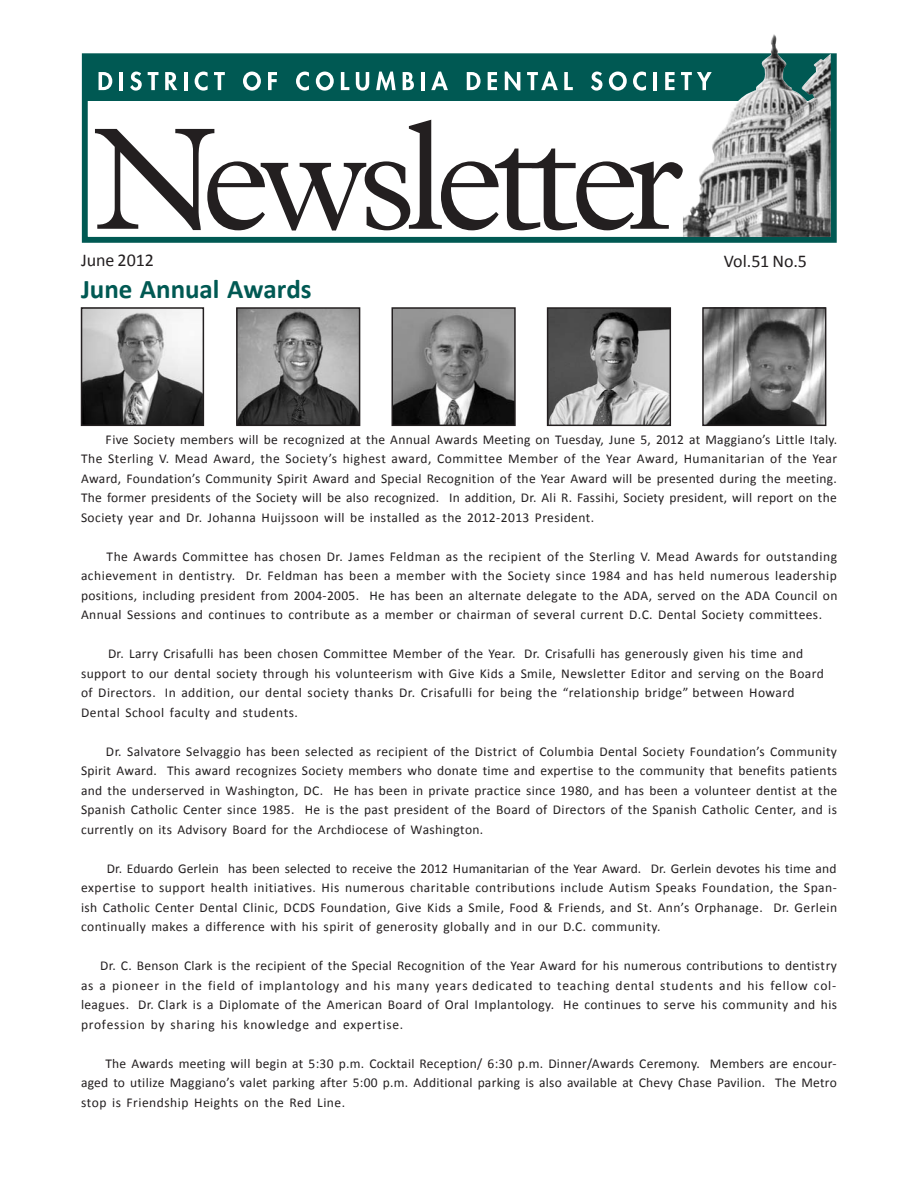
<style>
.page{position:relative;width:918px;height:1188px;background:#fff}
.page>*{position:absolute;margin:0;border:0;box-sizing:border-box;transform-origin:0 0}
.t1{font:700 27px "Calibri";color:#005953}
.t2{font:18px "Calibri";color:#231f20}
.t3{font:13.5px/19.5px "Calibri";letter-spacing:.03em;color:#231f20;text-align:justify}
</style>
<div class="page">
<img style="left:84px;top:310px;width:117px;height:113px">
<div style="left:84px;top:56px;width:751px;height:45px;background:#005953"></div>
<div style="left:82px;top:53px;width:755px;height:190px;border:6px solid #005953"></div>
<img style="left:683px;top:34px;width:148px;height:203px">
<svg style="left:95px;top:120px;width:588px;height:111px"></svg>
<svg style="left:99px;top:72px;width:13px;height:18px"></svg>
<hr style="left:119px;top:72px;width:4px;height:18px;background:#fff">
<svg style="left:130px;top:72px;width:12px;height:19px"></svg>
<svg style="left:148px;top:72px;width:10px;height:18px"></svg>
<svg style="left:165px;top:72px;width:12px;height:18px"></svg>
<hr style="left:184px;top:72px;width:4px;height:18px;background:#fff">
<svg style="left:195px;top:72px;width:13px;height:19px"></svg>
<svg style="left:214px;top:72px;width:11px;height:18px"></svg>
<svg style="left:243px;top:72px;width:18px;height:19px"></svg>
<svg style="left:268px;top:72px;width:9px;height:18px"></svg>
<svg style="left:296px;top:72px;width:13px;height:19px"></svg>
<svg style="left:316px;top:72px;width:18px;height:19px"></svg>
<svg style="left:341px;top:72px;width:8px;height:18px"></svg>
<svg style="left:356px;top:72px;width:13px;height:19px"></svg>
<svg style="left:376px;top:72px;width:20px;height:18px"></svg>
<svg style="left:403px;top:72px;width:11px;height:18px"></svg>
<hr style="left:421px;top:72px;width:4px;height:18px;background:#fff">
<svg style="left:431px;top:72px;width:17px;height:18px"></svg>
<svg style="left:467px;top:72px;width:14px;height:18px"></svg>
<svg style="left:488px;top:72px;width:9px;height:18px"></svg>
<svg style="left:505px;top:72px;width:15px;height:18px"></svg>
<svg style="left:527px;top:72px;width:31px;height:18px"></svg>
<svg style="left:564px;top:72px;width:9px;height:18px"></svg>
<svg style="left:591px;top:72px;width:11px;height:19px"></svg>
<svg style="left:609px;top:72px;width:18px;height:19px"></svg>
<svg style="left:633px;top:72px;width:13px;height:19px"></svg>
<hr style="left:654px;top:72px;width:3px;height:18px;background:#fff">
<svg style="left:665px;top:72px;width:10px;height:18px"></svg>
<svg style="left:681px;top:72px;width:31px;height:18px"></svg>
<img style="left:705px;top:310px;width:118px;height:113px">
<img style="left:239px;top:310px;width:118px;height:113px">
<img style="left:550px;top:310px;width:118px;height:113px">
<img style="left:395px;top:310px;width:118px;height:113px">
<div style="left:392px;top:307px;width:124px;height:119px;border:2px solid #231f20"></div>
<div style="left:236px;top:307px;width:124px;height:119px;border:2px solid #231f20"></div>
<div style="left:81px;top:307px;width:123px;height:119px;border:2px solid #231f20"></div>
<div style="left:547px;top:307px;width:124px;height:119px;border:2px solid #231f20"></div>
<div style="left:702px;top:307px;width:124px;height:119px;border:2px solid #231f20"></div>
<h2 class="t2" style="left:81px;top:249px;width:75px">June 2012</h2>
<h2 class="t2" style="left:724px;top:250px;width:85px">Vol.51 No.5</h2>
<h1 class="t1" style="left:81px;top:273px;width:232px">June Annual Awards</h1>
<p class="t3" style="left:81px;top:429px;width:758px;text-indent:24px">Five Society members will be recognized at the Annual Awards Meeting on Tuesday, June 5, 2012 at Maggiano’s Little Italy.<br>The Sterling V. Mead Award, the Society’s highest award, Committee Member of the Year Award, Humanitarian of the Year Award, Foundation’s Community Spirit Award and Special Recognition of the Year Award will be presented during the meeting.<br>The former presidents of the Society will be also recognized. In addition, Dr. Ali R. Fassihi, Society president, will report on the Society year and Dr. Johanna Huijssoon will be installed as the 2012-2013 President.</p>
<p class="t3" style="left:81px;top:546px;width:758px;text-indent:26px">The Awards Committee has chosen Dr. James Feldman as the recipient of the Sterling V. Mead Awards for outstanding achievement in dentistry. Dr. Feldman has been a member with the Society since 1984 and has held numerous leadership positions, including president from 2004-2005. He has been an alternate delegate to the ADA, served on the ADA Council on Annual Sessions and continues to contribute as a member or chairman of several current D.C. Dental Society committees.</p>
<p class="t3" style="left:81px;top:644px;width:744px;text-align:left;text-indent:27px">Dr. Larry Crisafulli has been chosen Committee Member of the Year. Dr. Crisafulli has generously given his time and support to our dental society through his volunteerism with Give Kids a Smile, Newsletter Editor and serving on the Board of Directors. In addition, our dental society thanks Dr. Crisafulli for being the “relationship bridge” between Howard Dental School faculty and students.</p>
<p class="t3" style="left:81px;top:741px;width:758px;text-indent:25px">Dr. Salvatore Selvaggio has been selected as recipient of the District of Columbia Dental Society Foundation’s Community Spirit Award. This award recognizes Society members who donate time and expertise to the community that benefits patients and the underserved in Washington, DC. He has been in private practice since 1980, and has been a volunteer dentist at the Spanish Catholic Center since 1985. He is the past president of the Board of Directors of the Spanish Catholic Center, and is currently on its Advisory Board for the Archdiocese of Washington.</p>
<p class="t3" style="left:81px;top:858px;width:758px;text-indent:26px">Dr. Eduardo Gerlein has been selected to receive the 2012 Humanitarian of the Year Award. Dr. Gerlein devotes his time and expertise to support health initiatives. His numerous charitable contributions include Autism Speaks Foundation, the Span&shy;ish Catholic Center Dental Clinic, DCDS Foundation, Give Kids a Smile, Food &amp; Friends, and St. Ann’s Orphanage. Dr. Gerlein continually makes a difference with his spirit of generosity globally and in our D.C. community.</p>
<p class="t3" style="left:81px;top:955px;width:758px;text-indent:19px">Dr. C. Benson Clark is the recipient of the Special Recognition of the Year Award for his numerous contributions to dentistry as a pioneer in the field of implantology and his many years dedicated to teaching dental students and his fellow col&shy;leagues. Dr. Clark is a Diplomate of the American Board of Oral Implantology. He continues to serve his community and his profession by sharing his knowledge and expertise.</p>
<p class="t3" style="left:81px;top:1053px;width:757px;text-indent:24px">The Awards meeting will begin at 5:30 p.m. Cocktail Reception/ 6:30 p.m. Dinner/Awards Ceremony. Members are encour&shy;aged to utilize Maggiano’s valet parking after 5:00 p.m. Additional parking is also available at Chevy Chase Pavilion. The Metro stop is Friendship Heights on the Red Line.</p>
</div>
